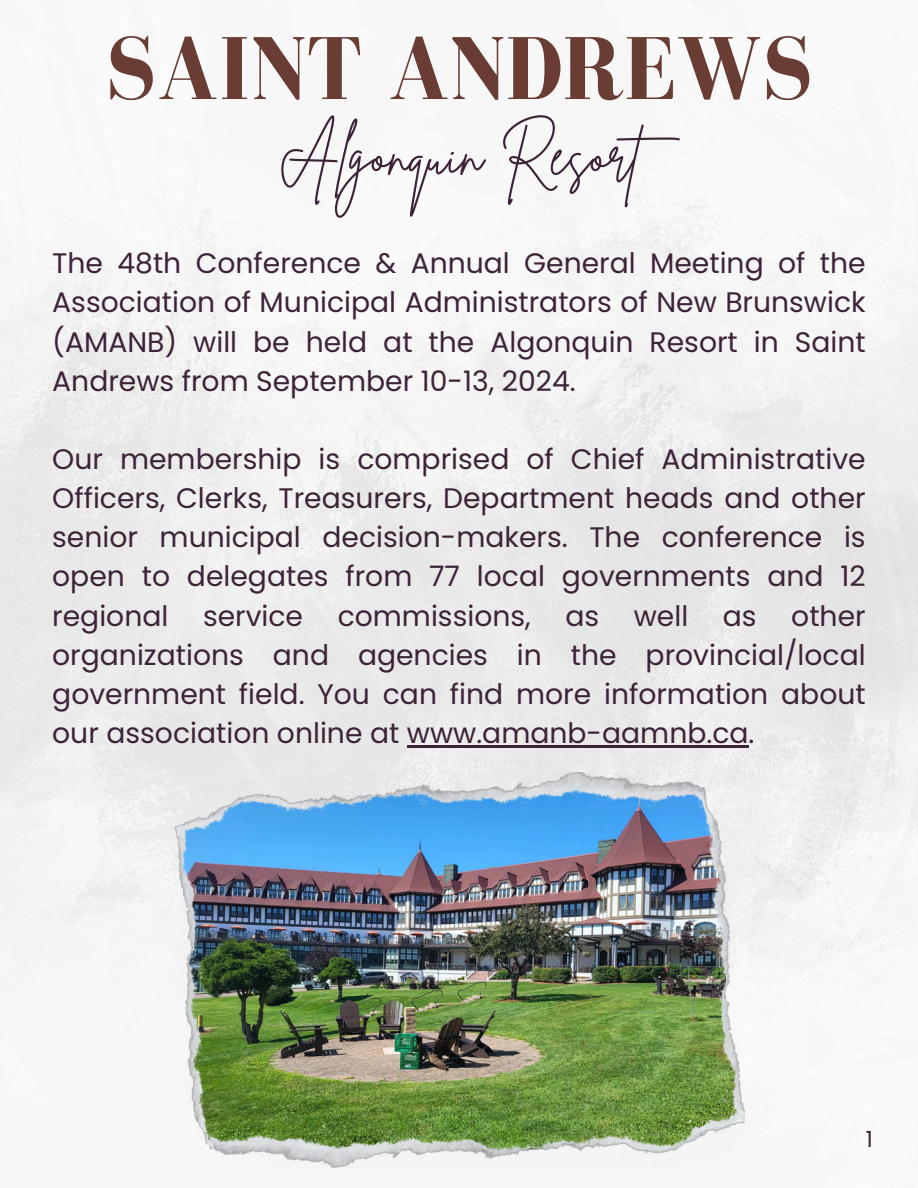
<style>
.page{position:relative;width:918px;height:1188px;background:#fff}
.page>*{position:absolute;margin:0;border:0;box-sizing:border-box;transform-origin:0 0}
.t1{font:700 91.65px "Bodoni FLF";color:#693d33}
.t2{font:56.4px "Brittany Signature";color:#3d2337}
.t3{font:28.2px/39.2px "Poppins";color:#3d2337;text-align:justify}
.t4{font:22.2px "Poppins";color:#3d2337}
</style>
<div class="page">
<img style="left:0;top:186px;width:918px;height:936px">
<hr style="left:407px;top:745px;width:342px;height:2px;background:#3d2337">
<img style="left:173px;top:772px;width:572px;height:397px">
<h1 class="t1" style="left:105px;top:19px;width:709px">SAINT ANDREWS</h1>
<h2 class="t2" style="left:279px;top:118px;width:418px">Algonquin Resort</h2>
<p class="t3" style="left:52px;top:244px;width:815px">The 48th Conference &amp; Annual General Meeting of the Association of Municipal Administrators of New Brunswick (AMANB) will be held at the Algonquin Resort in Saint Andrews from September 10-13, 2024.</p>
<p class="t3" style="left:52px;top:440px;width:815px">Our membership is comprised of Chief Administrative Officers, Clerks, Treasurers, Department heads and other senior municipal decision-makers. The conference is open to delegates from 77 local governments and 12 regional service commissions, as well as other organizations and agencies in the provincial/local government field. You can find more information about our association online at www.amanb-aamnb.ca.</p>
<p class="t4" style="left:866px;top:1124px;width:9px">1</p>
</div>
